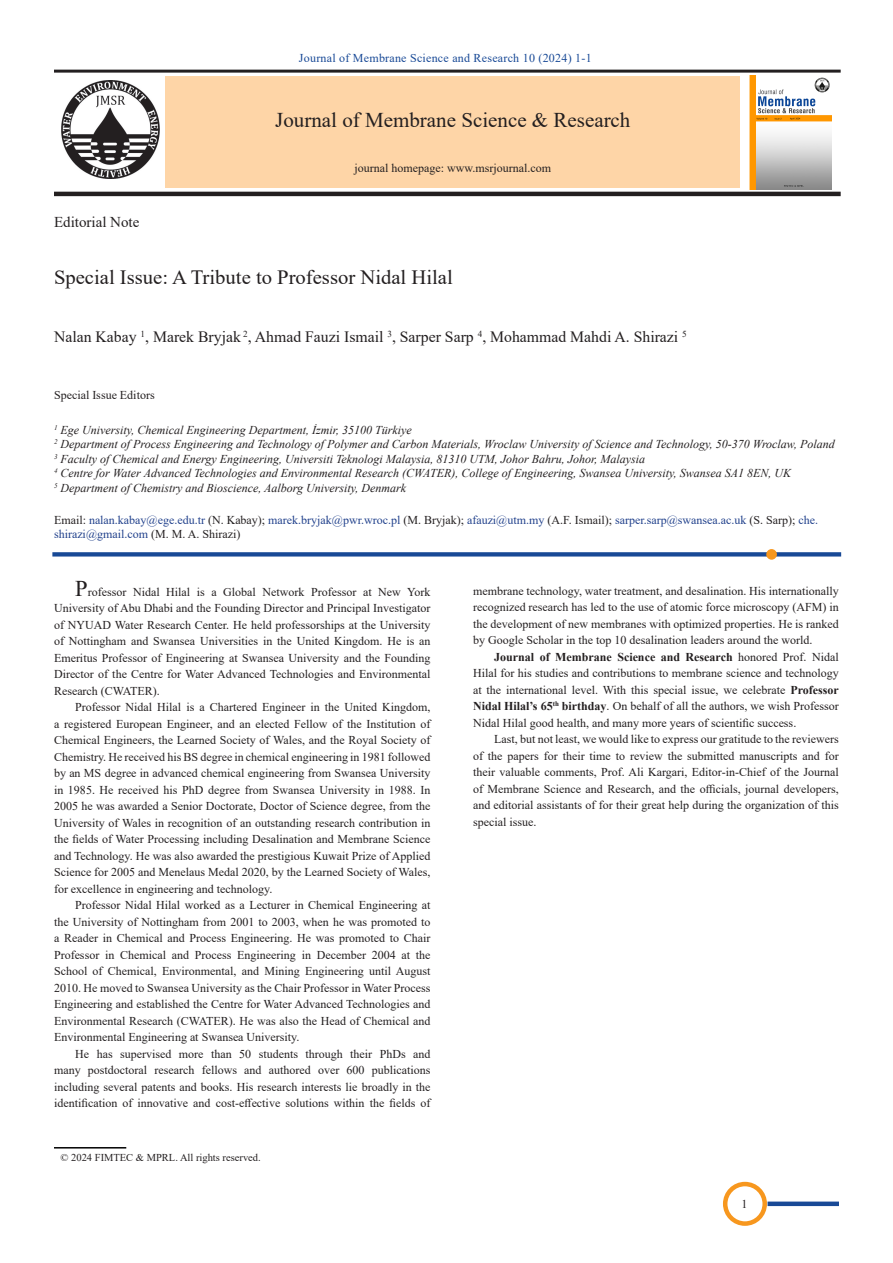
<style>
.page{position:relative;width:893px;height:1263px;background:#fff}
.page>*{position:absolute;margin:0;border:0;box-sizing:border-box;transform-origin:0 0}
.t1{font:21px "Times New Roman";color:#231f20}
.t2{font:20.25px "Times New Roman";color:#231f20}
.t3{font:15.75px "Times New Roman";color:#231f20}
.t4{font:15px "Times New Roman";color:#231f20}
.t5{font:12px/16.5px "Times New Roman";color:#231f20;text-align:justify}
.t6{font:italic 12px "Times New Roman";color:#231f20}
.t7{font:12px/14.4px "Times New Roman";color:#21418c}
.t8{font:12px "Times New Roman";letter-spacing:.02em;color:#184996}
.t9{font:10.5px "Times New Roman";color:#231f20}
.s1{color:#231f20}
.s2{font-size:22.5px}
.s3{font-weight:700}
</style>
<div class="page">
<div style="left:723px;top:1182px;width:44px;height:44px;border:4px solid #f7971e;border-radius:50%"></div>
<hr style="left:54px;top:192px;width:787px;height:4px;background:#231f20">
<hr style="left:54px;top:70px;width:787px;height:3px;background:#231f20">
<div style="left:166px;top:77px;width:574px;height:111px;background:#fed5a7"></div>
<img style="left:750px;top:75px;width:81px;height:115px">
<img style="left:62px;top:81px;width:97px;height:97px">
<svg style="left:52px;top:552px;width:789px;height:4px;background:#24529b"></svg>
<hr style="left:54px;top:1147px;width:72px;height:1px;background:#000">
<div style="left:767px;top:1201px;width:72px;height:5px;background:#184996"></div>
<div style="left:766px;top:549px;width:11px;height:11px;background:#f7971e;border-radius:50%"></div>
<p class="t8" style="left:299px;top:50px;width:294px">Journal of Membrane Science and Research 10 (2024) 1-1</p>
<p class="t4" style="left:54px;top:211px;width:87px">Editorial Note</p>
<p class="t1" style="left:275px;top:105px;width:357px">Journal of Membrane Science &amp; Research</p>
<p class="t5" style="left:355px;top:159px;width:198px">journal homepage: www.msrjournal.com</p>
<p class="t2" style="left:54px;top:262px;width:400px">Special Issue: A Tribute to Professor Nidal Hilal</p>
<p class="t3" style="left:54px;top:326px;width:634px">Nalan Kabay <sup>1</sup>, Marek Bryjak <sup>2</sup>, Ahmad Fauzi Ismail <sup>3</sup>, Sarper Sarp <sup>4</sup>, Mohammad Mahdi A. Shirazi <sup>5</sup></p>
<p class="t5" style="left:54px;top:386px;width:102px">Special Issue Editors</p>
<p class="t6" style="left:54px;top:422px;width:359px"><sup>1</sup> Ege University, Chemical Engineering Department, İzmir, 35100 Türkiye</p>
<p class="t6" style="left:54px;top:436px;width:782px"><sup>2</sup> Department of Process Engineering and Technology of Polymer and Carbon Materials, Wroclaw University of Science and Technology, 50-370 Wroclaw, Poland</p>
<p class="t6" style="left:54px;top:450px;width:593px"><sup>3</sup> Faculty of Chemical and Energy Engineering, Universiti Teknologi Malaysia, 81310 UTM, Johor Bahru, Johor, Malaysia</p>
<p class="t6" style="left:54px;top:465px;width:739px"><sup>4</sup> Centre for Water Advanced Technologies and Environmental Research (CWATER), College of Engineering, Swansea University, Swansea SA1 8EN, UK</p>
<p class="t6" style="left:54px;top:479px;width:354px"><sup>5</sup> Department of Chemistry and Bioscience, Aalborg University, Denmark</p>
<p class="t7" style="left:54px;top:512px;width:766px"><span class="s1">Email:</span> nalan.kabay@ege.edu.tr <span class="s1">(N. Kabay);</span> marek.bryjak@pwr.wroc.pl <span class="s1">(M. Bryjak);</span> afauzi@utm.my <span class="s1">(A.F. Ismail);</span> sarper.sarp@swansea.ac.uk <span class="s1">(S. Sarp);</span> che. shirazi@gmail.com <span class="s1">(M. M. A. Shirazi)</span></p>
<p class="t5" style="left:54px;top:583px;width:378px;text-indent:21px"><span class="s2">P</span>rofessor Nidal Hilal is a Global Network Professor at New York University of Abu Dhabi and the Founding Director and Principal Investigator of NYUAD Water Research Center. He held professorships at the University of Nottingham and Swansea Universities in the United Kingdom. He is an Emeritus Professor of Engineering at Swansea University and the Founding Director of the Centre for Water Advanced Technologies and Environmental Research (CWATER).</p>
<p class="t5" style="left:54px;top:699px;width:378px;text-indent:21px">Professor Nidal Hilal is a Chartered Engineer in the United Kingdom, a registered European Engineer, and an elected Fellow of the Institution of Chemical Engineers, the Learned Society of Wales, and the Royal Society of Chemistry. He received his BS degree in chemical engineering in 1981 followed by an MS degree in advanced chemical engineering from Swansea University in 1985. He received his PhD degree from Swansea University in 1988. In 2005 he was awarded a Senior Doctorate, Doctor of Science degree, from the University of Wales in recognition of an outstanding research contribution in the fields of Water Processing including Desalination and Membrane Science and Technology. He was also awarded the prestigious Kuwait Prize of Applied Science for 2005 and Menelaus Medal 2020, by the Learned Society of Wales, for excellence in engineering and technology.</p>
<p class="t5" style="left:54px;top:897px;width:378px;text-indent:21px">Professor Nidal Hilal worked as a Lecturer in Chemical Engineering at the University of Nottingham from 2001 to 2003, when he was promoted to a Reader in Chemical and Process Engineering. He was promoted to Chair Professor in Chemical and Process Engineering in December 2004 at the School of Chemical, Environmental, and Mining Engineering until August 2010. He moved to Swansea University as the Chair Professor in Water Process Engineering and established the Centre for Water Advanced Technologies and Environmental Research (CWATER). He was also the Head of Chemical and Environmental Engineering at Swansea University.</p>
<p class="t5" style="left:54px;top:1045px;width:378px;text-indent:21px">He has supervised more than 50 students through their PhDs and many postdoctoral research fellows and authored over 600 publications including several patents and books. His research interests lie broadly in the identification of innovative and cost-effective solutions within the fields of</p>
<p class="t9" style="left:61px;top:1150px;width:202px">© 2024 FIMTEC &amp; MPRL. All rights reserved.</p>
<p class="t5" style="left:473px;top:582px;width:367px">membrane technology, water treatment, and desalination. His internationally recognized research has led to the use of atomic force microscopy (AFM) in the development of new membranes with optimized properties. He is ranked by Google Scholar in the top 10 desalination leaders around the world.</p>
<p class="t5" style="left:473px;top:648px;width:367px;text-indent:21px"><span class="s3">Journal of Membrane Science and Research</span> honored Prof. Nidal Hilal for his studies and contributions to membrane science and technology at the international level. With this special issue, we celebrate <span class="s3">Professor Nidal Hilal’s 65</span><sup>th</sup> <span class="s3">birthday</span>. On behalf of all the authors, we wish Professor Nidal Hilal good health, and many more years of scientific success.</p>
<p class="t5" style="left:473px;top:730px;width:367px;text-indent:21px">Last, but not least, we would like to express our gratitude to the reviewers of the papers for their time to review the submitted manuscripts and for their valuable comments, Prof. Ali Kargari, Editor-in-Chief of the Journal of Membrane Science and Research, and the officials, journal developers, and editorial assistants of for their great help during the organization of this special issue.</p>
<p class="t5" style="left:741px;top:1195px;width:7px">1</p>
</div>
